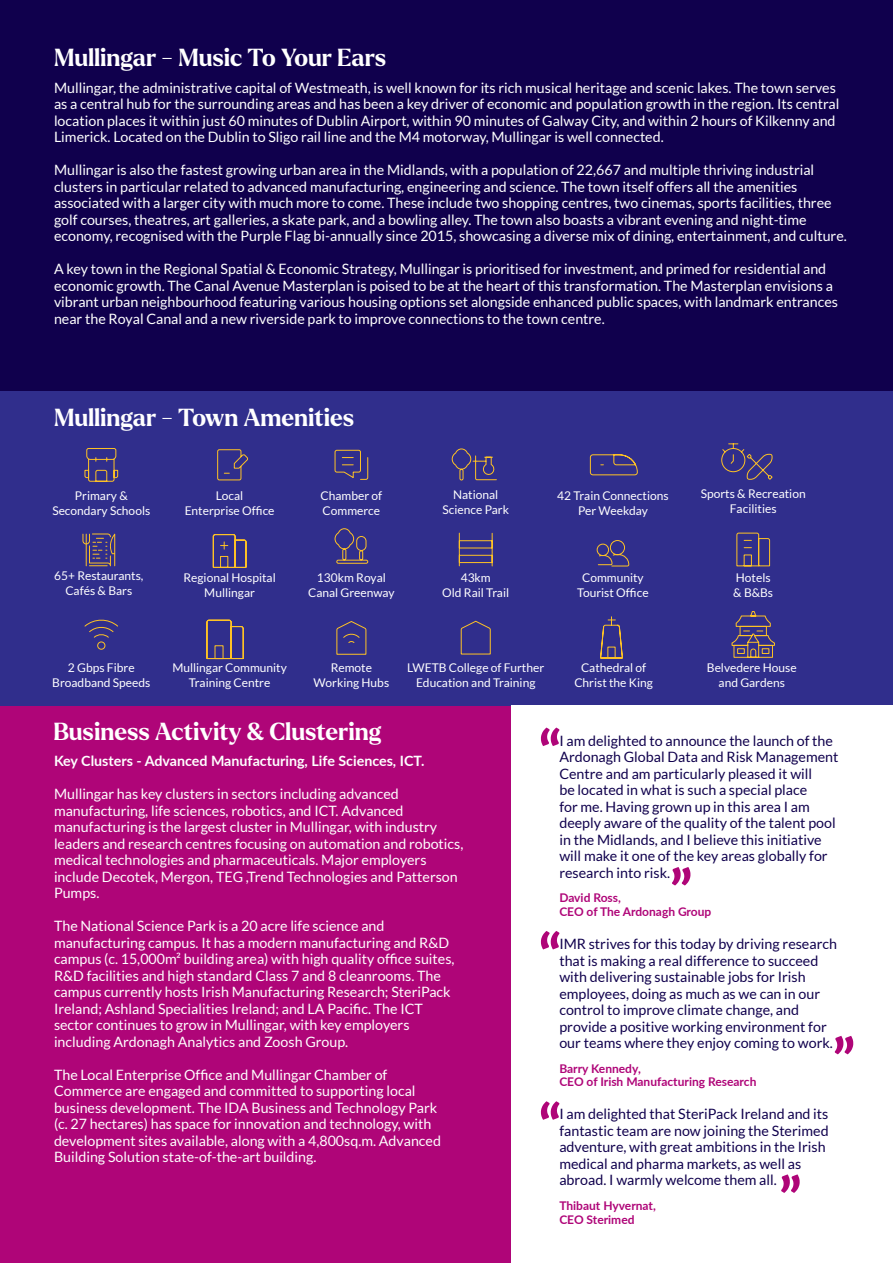
<style>
.page{position:relative;width:893px;height:1263px;background:#10004d}
.page>*{position:absolute;margin:0;border:0;box-sizing:border-box;transform-origin:0 0}
.t1{font:700 24px "Larken";color:#fff}
.t2{font:14.25px/16.5px "Lato";color:#fff}
.t3{font:14.25px/16.5px "Lato";color:#10004d}
.t4{font:700 14.25px "Lato";color:#fff}
.t5{font:12px/15px "Lato";color:#fff;text-align:center}
.t6{font:700 12px "Lato";color:#af0578}
</style>
<div class="page">
<div style="left:0;top:705px;width:511px;height:558px;background:#af0578"></div>
<div style="left:0;top:391px;width:893px;height:314px;background:#302e8c"></div>
<div style="left:511px;top:705px;width:382px;height:558px;background:#fff"></div>
<svg style="left:217px;top:449px;width:31px;height:32px"></svg>
<svg style="left:212px;top:534px;width:35px;height:34px"></svg>
<svg style="left:589px;top:454px;width:49px;height:22px"></svg>
<svg style="left:84px;top:448px;width:34px;height:34px"></svg>
<svg style="left:721px;top:443px;width:52px;height:37px"></svg>
<svg style="left:84px;top:619px;width:34px;height:31px"></svg>
<svg style="left:336px;top:621px;width:31px;height:34px"></svg>
<svg style="left:460px;top:620px;width:31px;height:35px"></svg>
<svg style="left:736px;top:532px;width:34px;height:35px"></svg>
<svg style="left:334px;top:528px;width:35px;height:36px"></svg>
<svg style="left:596px;top:540px;width:34px;height:27px"></svg>
<svg style="left:541px;top:727px;width:18px;height:19px"></svg>
<svg style="left:451px;top:448px;width:46px;height:33px"></svg>
<svg style="left:206px;top:619px;width:38px;height:40px"></svg>
<svg style="left:672px;top:867px;width:19px;height:18px"></svg>
<svg style="left:541px;top:931px;width:18px;height:18px"></svg>
<svg style="left:835px;top:1036px;width:18px;height:18px"></svg>
<svg style="left:541px;top:1101px;width:18px;height:19px"></svg>
<svg style="left:781px;top:1174px;width:19px;height:19px"></svg>
<svg style="left:458px;top:532px;width:35px;height:35px"></svg>
<svg style="left:334px;top:449px;width:35px;height:31px"></svg>
<svg style="left:82px;top:533px;width:33px;height:33px"></svg>
<svg style="left:600px;top:616px;width:23px;height:43px"></svg>
<svg style="left:731px;top:611px;width:44px;height:47px"></svg>
<p class="t1" style="left:54px;top:41px;width:334px">Mullingar - Music To Your Ears</p>
<p class="t2" style="left:54px;top:79px;width:787px">Mullingar, the administrative capital of Westmeath, is well known for its rich musical heritage and scenic lakes. The town serves as a central hub for the surrounding areas and has been a key driver of economic and population growth in the region. Its central location places it within just 60 minutes of Dublin Airport, within 90 minutes of Galway City, and within 2 hours of Kilkenny and Limerick. Located on the Dublin to Sligo rail line and the M4 motorway, Mullingar is well connected.</p>
<p class="t2" style="left:54px;top:162px;width:794px">Mullingar is also the fastest growing urban area in the Midlands, with a population of 22,667 and multiple thriving industrial clusters in particular related to advanced manufacturing, engineering and science. The town itself offers all the amenities associated with a larger city with much more to come. These include two shopping centres, two cinemas, sports facilities, three golf courses, theatres, art galleries, a skate park, and a bowling alley. The town also boasts a vibrant evening and night-time economy, recognised with the Purple Flag bi-annually since 2015, showcasing a diverse mix of dining, entertainment, and culture.</p>
<p class="t2" style="left:54px;top:261px;width:785px">A key town in the Regional Spatial &amp; Economic Strategy, Mullingar is prioritised for investment, and primed for residential and economic growth. The Canal Avenue Masterplan is poised to be at the heart of this transformation. The Masterplan envisions a vibrant urban neighbourhood featuring various housing options set alongside enhanced public spaces, with landmark entrances near the Royal Canal and a new riverside park to improve connections to the town centre.</p>
<p class="t1" style="left:54px;top:402px;width:302px">Mullingar - Town Amenities</p>
<p class="t5" style="left:52px;top:488px;width:99px">Primary &amp;<br>Secondary Schools</p>
<p class="t5" style="left:701px;top:486px;width:106px">Sports &amp; Recreation<br>Facilities</p>
<p class="t5" style="left:453px;top:487px;width:47px">National</p>
<p class="t5" style="left:442px;top:502px;width:68px">Science Park</p>
<p class="t5" style="left:185px;top:488px;width:91px">Local<br>Enterprise Office</p>
<p class="t5" style="left:321px;top:488px;width:63px;text-align:left">Chamber of<br>Commerce</p>
<p class="t5" style="left:557px;top:488px;width:113px">42 Train Connections<br>Per Weekday</p>
<p class="t5" style="left:54px;top:568px;width:91px">65+ Restaurants,<br>Cafés &amp; Bars</p>
<p class="t5" style="left:183px;top:570px;width:94px">Regional Hospital<br>Mullingar</p>
<p class="t5" style="left:308px;top:570px;width:88px">130km Royal<br>Canal Greenway</p>
<p class="t5" style="left:577px;top:570px;width:73px">Community<br>Tourist Office</p>
<p class="t5" style="left:442px;top:570px;width:68px">43km<br>Old Rail Trail</p>
<p class="t5" style="left:733px;top:570px;width:41px;text-align:left">Hotels &amp; B&amp;Bs</p>
<p class="t5" style="left:52px;top:660px;width:100px">2 Gbps Fibre<br>Broadband Speeds</p>
<p class="t5" style="left:314px;top:660px;width:77px">Remote<br>Working Hubs</p>
<p class="t5" style="left:407px;top:660px;width:138px">LWETB College of Further<br>Education and Training</p>
<p class="t5" style="left:172px;top:660px;width:116px">Mullingar Community<br>Training Centre</p>
<p class="t1" style="left:54px;top:716px;width:329px">Business Activity &amp; Clustering</p>
<p class="t4" style="left:54px;top:751px;width:372px">Key Clusters - Advanced Manufacturing, Life Sciences, ICT.</p>
<p class="t2" style="left:54px;top:786px;width:411px">Mullingar has key clusters in sectors including advanced manufacturing, life sciences, robotics, and ICT. Advanced manufacturing is the largest cluster in Mullingar, with industry leaders and research centres focusing on automation and robotics, medical technologies and pharmaceuticals. Major employers include Decotek, Mergon, TEG ,Trend Technologies and Patterson Pumps.</p>
<p class="t2" style="left:54px;top:918px;width:402px">The National Science Park is a 20 acre life science and manufacturing campus. It has a modern manufacturing and R&amp;D campus (c. 15,000m² building area) with high quality office suites, R&amp;D facilities and high standard Class 7 and 8 cleanrooms. The campus currently hosts Irish Manufacturing Research; SteriPack Ireland; Ashland Specialities Ireland; and LA Pacific. The ICT sector continues to grow in Mullingar, with key employers including Ardonagh Analytics and Zoosh Group.</p>
<p class="t2" style="left:54px;top:1066px;width:389px">The Local Enterprise Office and Mullingar Chamber of Commerce are engaged and committed to supporting local business development. The IDA Business and Technology Park (c. 27 hectares) has space for innovation and technology, with development sites available, along with a 4,800sq.m. Advanced Building Solution state-of-the-art building.</p>
<p class="t5" style="left:574px;top:660px;width:80px">Cathedral of<br>Christ the King</p>
<p class="t5" style="left:707px;top:660px;width:91px">Belvedere House and Gardens</p>
<p class="t3" style="left:559px;top:732px;width:281px">I am delighted to announce the launch of the Ardonagh Global Data and Risk Management Centre and am particularly pleased it will<br>be located in what is such a special place<br>for me. Having grown up in this area I am deeply aware of the quality of the talent pool in the Midlands, and I believe this initiative will make it one of the key areas globally for research into risk.</p>
<p class="t6" style="left:559px;top:889px;width:63px">David Ross,</p>
<p class="t6" style="left:559px;top:903px;width:154px">CEO of The Ardonagh Group</p>
<p class="t3" style="left:559px;top:935px;width:279px">IMR strives for this today by driving research that is making a real difference to succeed with delivering sustainable jobs for Irish employees, doing as much as we can in our control to improve climate change, and provide a positive working environment for our teams where they enjoy coming to work.</p>
<p class="t6" style="left:559px;top:1059px;width:83px">Barry Kennedy,</p>
<p class="t6" style="left:559px;top:1073px;width:199px">CEO of Irish Manufacturing Research</p>
<p class="t3" style="left:559px;top:1106px;width:271px">I am delighted that SteriPack Ireland and its fantastic team are now joining the Sterimed adventure, with great ambitions in the Irish medical and pharma markets, as well as abroad. I warmly welcome them all.</p>
<p class="t6" style="left:559px;top:1197px;width:98px">Thibaut Hyvernat,</p>
<p class="t6" style="left:559px;top:1210px;width:77px">CEO Sterimed</p>
</div>
